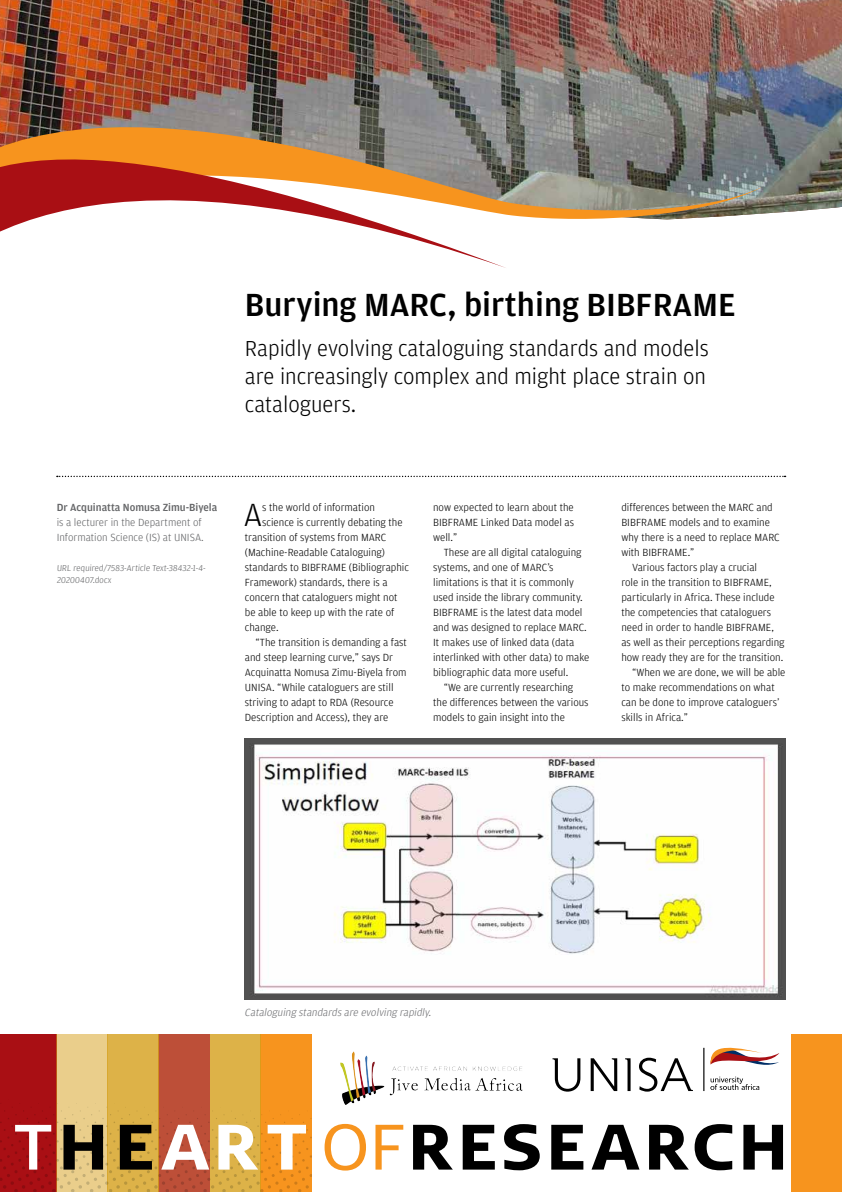
<style>
.page{position:relative;width:842px;height:1192px;background:#fff}
.page>*{position:absolute;margin:0;border:0;box-sizing:border-box;transform-origin:0 0}
.t1{font:300 34.05px "Amplitude";color:#000}
.t2{font:500 34px "Amplitude";color:#000}
.t3{font:300 23px/28px "Amplitude";color:#000}
.t4{font:300 11px/15px "Amplitude";color:#000}
.t5{font:300 11px/15px "Amplitude";color:#636466}
.t6{font:italic 300 11px "Amplitude";color:#6d6e71}
.t7{font:500 11px "Amplitude";color:#636466}
.t8{font:300 9px/12px "Amplitude";color:#636466}
</style>
<div class="page">
<img style="left:0;top:0;width:842px;height:214px">
<div style="left:0;top:1034px;width:57px;height:158px;background:#a90f14"></div>
<div style="left:261px;top:1034px;width:51px;height:158px;background:#f7941e"></div>
<div style="left:210px;top:1034px;width:51px;height:158px;background:#ddb248"></div>
<div style="left:159px;top:1034px;width:51px;height:158px;background:#bd4f38"></div>
<div style="left:108px;top:1034px;width:51px;height:158px;background:#ddb248"></div>
<div style="left:57px;top:1034px;width:51px;height:158px;background:#eace8b"></div>
<img style="left:0;top:1086px;width:312px;height:106px">
<svg style="left:552px;top:1058px;width:28px;height:34px"></svg>
<svg style="left:591px;top:1058px;width:26px;height:33px"></svg>
<svg style="left:625px;top:1058px;width:6px;height:33px"></svg>
<svg style="left:639px;top:1058px;width:54px;height:34px"></svg>
<hr style="left:703px;top:1048px;width:1px;height:43px;background:#000">
<svg style="left:710px;top:1047px;width:69px;height:43px"></svg>
<svg style="left:413px;top:1124px;width:370px;height:46px"></svg>
<svg style="left:325px;top:1124px;width:78px;height:47px"></svg>
<svg style="left:161px;top:1125px;width:145px;height:45px"></svg>
<svg style="left:63px;top:1125px;width:89px;height:45px"></svg>
<svg style="left:15px;top:1125px;width:36px;height:45px"></svg>
<div style="left:791px;top:1034px;width:51px;height:158px;background:#f7941e"></div>
<img style="left:0;top:65px;width:761px;height:155px">
<svg style="left:0;top:113px;width:507px;height:155px"></svg>
<img style="left:341px;top:1052px;width:182px;height:53px">
<svg style="left:57px;top:476px;width:728px;height:1px"></svg>
<img style="left:245px;top:738px;width:540px;height:262px">
<h2 class="t2" style="left:245px;top:286px;width:492px">Burying MARC, birthing BIBFRAME</h2>
<h3 class="t3" style="left:245px;top:334px;width:465px">Rapidly evolving cataloguing standards and models are increasingly complex and might place strain on cataloguers.</h3>
<p class="t7" style="left:57px;top:501px;width:162px">Dr Acquinatta Nomusa Zimu-Biyela</p>
<p class="t5" style="left:57px;top:514px;width:149px">is a lecturer in the Department of<br>Information Science (IS) at UNISA.</p>
<p class="t8" style="left:57px;top:562px;width:151px">URL required/7583-Article Text-38432-1-4-<br>20200407.docx</p>
<h1 class="t1" style="left:244px;top:495px;width:21px">A</h1>
<p class="t4" style="left:262px;top:499px;width:114px">s the world of information</p>
<p class="t4" style="left:262px;top:514px;width:142px">science is currently debating the</p>
<p class="t4" style="left:245px;top:529px;width:143px">transition of systems from MARC</p>
<p class="t4" style="left:245px;top:544px;width:142px">(Machine-Readable Cataloguing)</p>
<p class="t4" style="left:245px;top:559px;width:166px">standards to BIBFRAME (Bibliographic</p>
<p class="t4" style="left:245px;top:574px;width:144px">Framework) standards, there is a</p>
<p class="t4" style="left:245px;top:589px;width:154px">concern that cataloguers might not</p>
<p class="t4" style="left:245px;top:605px;width:151px">be able to keep up with the rate of</p>
<p class="t4" style="left:245px;top:620px;width:35px">change.</p>
<p class="t4" style="left:255px;top:635px;width:153px">“The transition is demanding a fast</p>
<p class="t4" style="left:245px;top:650px;width:150px">and steep learning curve,” says Dr</p>
<p class="t4" style="left:245px;top:665px;width:163px">Acquinatta Nomusa Zimu-Biyela from</p>
<p class="t4" style="left:245px;top:680px;width:150px">UNISA. “While cataloguers are still</p>
<p class="t4" style="left:245px;top:695px;width:150px">striving to adapt to RDA (Resource</p>
<p class="t4" style="left:245px;top:710px;width:145px">Description and Access), they are</p>
<p class="t4" style="left:433px;top:500px;width:142px;text-align:justify">now expected to learn about the BIBFRAME Linked Data model as well.”</p>
<p class="t4" style="left:433px;top:545px;width:158px;text-indent:11px">These are all digital cataloguing systems, and one of MARC’s limitations is that it is commonly used inside the library community.<br>BIBFRAME is the latest data model and was designed to replace MARC.<br>It makes use of linked data (data interlinked with other data) to make bibliographic data more useful.</p>
<p class="t4" style="left:433px;top:680px;width:157px;text-indent:11px">“We are currently researching the differences between the various models to gain insight into the</p>
<p class="t4" style="left:621px;top:500px;width:153px">differences between the MARC and</p>
<p class="t4" style="left:621px;top:515px;width:150px">BIBFRAME models and to examine</p>
<p class="t4" style="left:621px;top:530px;width:160px">why there is a need to replace MARC</p>
<p class="t4" style="left:621px;top:545px;width:75px">with BIBFRAME.”</p>
<p class="t4" style="left:632px;top:560px;width:127px">Various factors play a crucial</p>
<p class="t4" style="left:621px;top:575px;width:152px">role in the transition to BIBFRAME,</p>
<p class="t4" style="left:621px;top:590px;width:155px">particularly in Africa. These include</p>
<p class="t4" style="left:621px;top:605px;width:151px">the competencies that cataloguers</p>
<p class="t4" style="left:621px;top:620px;width:154px">need in order to handle BIBFRAME,</p>
<p class="t4" style="left:621px;top:635px;width:165px">as well as their perceptions regarding</p>
<p class="t4" style="left:621px;top:650px;width:163px">how ready they are for the transition.</p>
<p class="t4" style="left:632px;top:665px;width:155px">“When we are done, we will be able</p>
<p class="t4" style="left:621px;top:680px;width:155px">to make recommendations on what</p>
<p class="t4" style="left:621px;top:695px;width:160px">can be done to improve cataloguers’</p>
<p class="t4" style="left:621px;top:710px;width:68px">skills in Africa.”</p>
<p class="t6" style="left:245px;top:1006px;width:190px">Cataloguing standards are evolving rapidly.</p>
</div>
